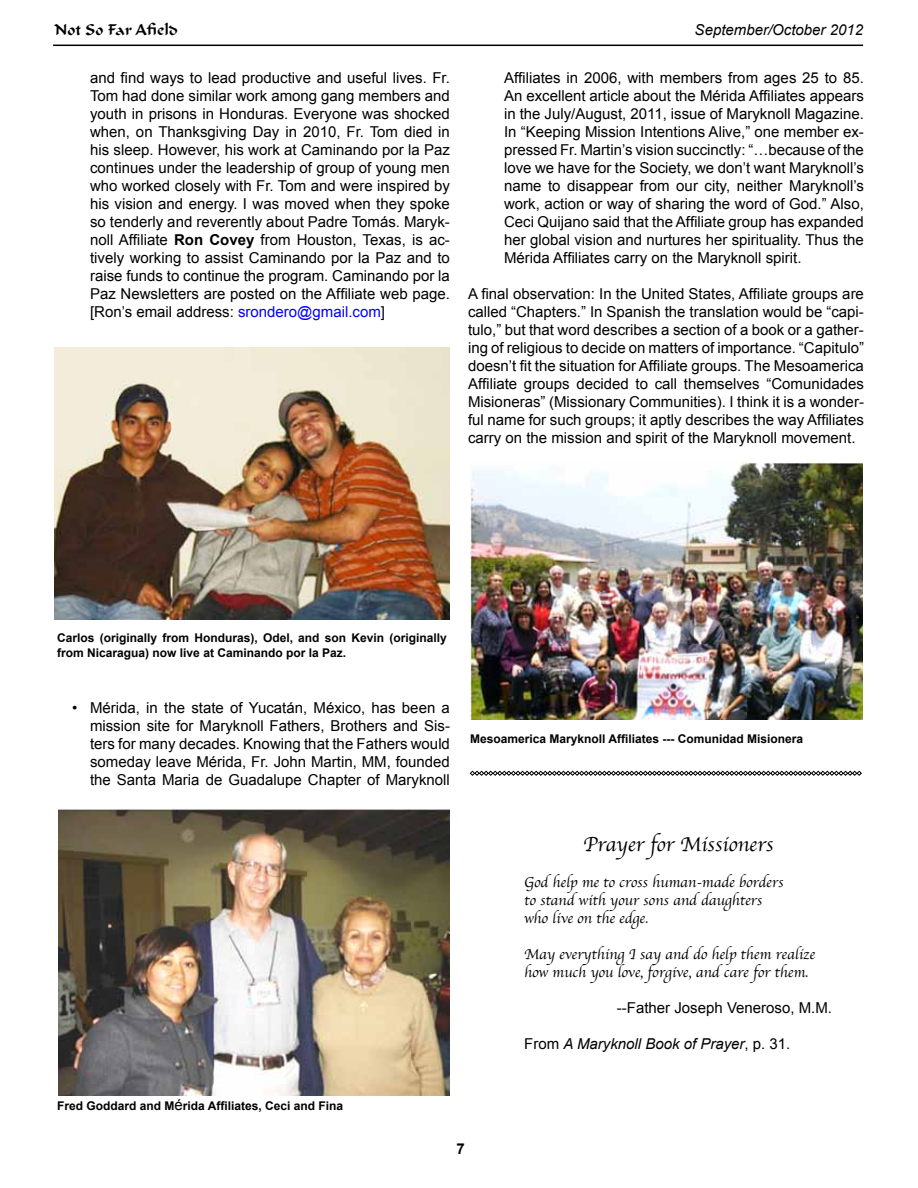
<style>
.page{position:relative;width:918px;height:1188px;background:#fff}
.page>*{position:absolute;margin:0;border:0;box-sizing:border-box;transform-origin:0 0}
.t1{font:21px "Apple Chancery";color:#000}
.t2{font:18px "Ondine LT";color:#000}
.t3{font:15px/18px "Arial";color:#000;text-align:justify}
.t4{font:15px/18px "Apple Chancery";color:#000}
.t5{font:italic 15px "Arial";color:#000}
.t6{font:700 15px "Arial";color:#000}
.t7{font:700 12px/14.4px "Arial";color:#000}
.s1{font-weight:700}
.s2{color:#00f}
.s3{font-weight:400;font-size:15px}
.s4{font-style:normal}
</style>
<div class="page">
<hr style="left:53px;top:45px;width:810px;height:1px;background:#000">
<img style="left:54px;top:348px;width:396px;height:271px">
<img style="left:58px;top:808px;width:392px;height:287px">
<img style="left:470px;top:463px;width:393px;height:256px">
<svg style="left:470px;top:771px;width:392px;height:5px"></svg>
<p class="t2" style="left:54px;top:21px;width:125px">Not So Far Afield</p>
<p class="t5" style="left:695px;top:20px;width:170px">September/October 2012</p>
<p class="t3" style="left:90px;top:69px;width:362px">and find ways to lead productive and useful lives. Fr.<br>Tom had done similar work among gang members and youth in prisons in Honduras. Everyone was shocked when, on Thanksgiving Day in 2010, Fr. Tom died in his sleep. However, his work at Caminando por la Paz continues under the leadership of group of young men who worked closely with Fr. Tom and were inspired by his vision and energy. I was moved when they spoke so tenderly and reverently about Padre Tomás. Maryk&shy;noll Affiliate <span class="s1">Ron Covey</span> from Houston, Texas, is ac&shy;tively working to assist Caminando por la Paz and to raise funds to continue the program. Caminando por la Paz Newsletters are posted on the Affiliate web page. [Ron’s email address: <span class="s2">srondero@gmail.com</span>]</p>
<p class="t3" style="left:504px;top:69px;width:362px">Affiliates in 2006, with members from ages 25 to 85.<br>An excellent article about the Mérida Affiliates appears in the July/August, 2011, issue of Maryknoll Magazine.<br>In “Keeping Mission Intentions Alive,” one member ex&shy;pressed Fr. Martin’s vision succinctly: “…because of the love we have for the Society, we don’t want Maryknoll’s name to disappear from our city, neither Maryknoll’s work, action or way of sharing the word of God.” Also, Ceci Quijano said that the Affiliate group has expanded her global vision and nurtures her spirituality. Thus the Mérida Affiliates carry on the Maryknoll spirit.</p>
<p class="t3" style="left:468px;top:285px;width:397px">A final observation: In the United States, Affiliate groups are called “Chapters.” In Spanish the translation would be “capi&shy;tulo,” but that word describes a section of a book or a gather&shy;ing of religious to decide on matters of importance. “Capitulo” doesn’t fit the situation for Affiliate groups. The Mesoamerica Affiliate groups decided to call themselves “Comunidades Misioneras” (Missionary Communities). I think it is a wonder&shy;ful name for such groups; it aptly describes the way Affiliates carry on the mission and spirit of the Maryknoll movement.</p>
<p class="t7" style="left:57px;top:631px;width:391px">Carlos (originally from Honduras), Odel, and son Kevin (originally from Nicaragua) now live at Caminando por la Paz.</p>
<p class="t3" style="left:90px;top:699px;width:361px;text-indent:-18px">• Mérida, in the state of Yucatán, México, has been a mission site for Maryknoll Fathers, Brothers and Sis&shy;ters for many decades. Knowing that the Fathers would someday leave Mérida, Fr. John Martin, MM, founded the Santa Maria de Guadalupe Chapter of Maryknoll</p>
<p class="t7" style="left:57px;top:1099px;width:287px">Fred Goddard and M<span class="s3">é</span>rida Affiliates, Ceci and Fina</p>
<p class="t7" style="left:470px;top:732px;width:334px">Mesoamerica Maryknoll Affiliates --- Comunidad Misionera</p>
<h1 class="t1" style="left:583px;top:827px;width:192px">Prayer for Missioners</h1>
<p class="t4" style="left:524px;top:873px;width:261px">God help me to cross human-made borders to stand with your sons and daughters who live on the edge.</p>
<p class="t4" style="left:524px;top:945px;width:292px">May everything I say and do help them realize how much you love, forgive, and care for them.</p>
<p class="t3" style="left:617px;top:999px;width:217px">--Father Joseph Veneroso, M.M.</p>
<p class="t5" style="left:524px;top:1034px;width:268px"><span class="s4">From</span> A Maryknoll Book of Prayer<span class="s4">, p. 31.</span></p>
<p class="t6" style="left:457px;top:1139px;width:10px">7</p>
</div>
